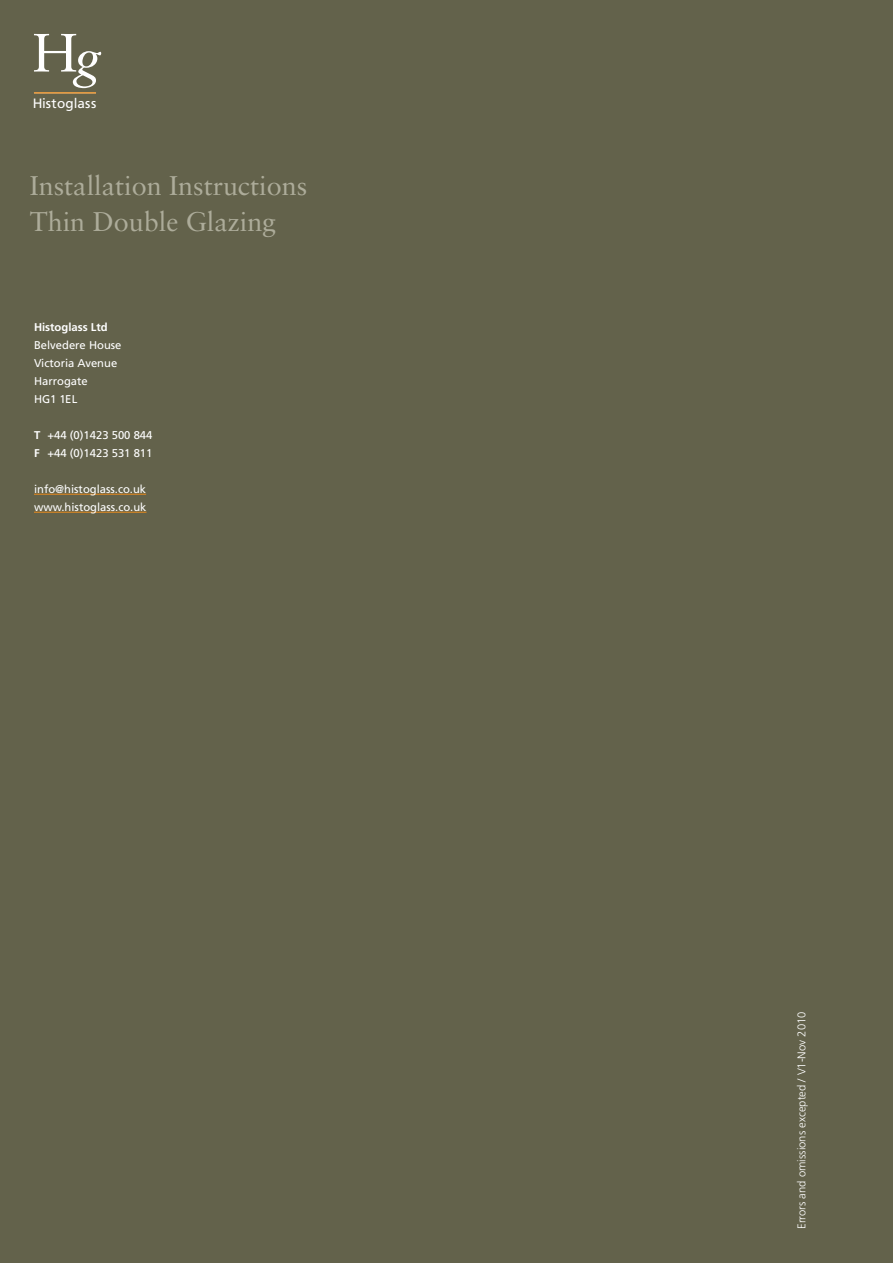
<style>
.page{position:relative;width:893px;height:1263px;background:#63624b}
.page>*{position:absolute;margin:0;border:0;box-sizing:border-box;transform-origin:0 0}
.t1{font:54px "Sabon LT Std";color:#fff}
.t2{font:27px "Sabon LT Std";color:#adac9a}
.t3{font:13.5px "Frutiger";letter-spacing:.02em;color:#fff}
.t4{font:11.25px "Frutiger";color:#fff}
.t5{font:300 11.25px "Frutiger LT Std";color:#fff}
.t6{font:700 11.25px "Frutiger";color:#fff}
.s1{font-style:italic}
.s2{font-weight:700}
.s3{font-style:inherit}
</style>
<div class="page">
<hr style="left:34px;top:494px;width:112px;height:1px;background:#eb8b1c">
<hr style="left:34px;top:512px;width:113px;height:1px;background:#eb8b1c">
<hr style="left:34px;top:92px;width:62px;height:1px;background:#eb8c1b">
<p class="t1" style="left:33px;top:21px;width:70px">H<span class="s1">g</span></p>
<p class="t3" style="left:33px;top:95px;width:65px">Histoglass</p>
<p class="t2" style="left:30px;top:170px;width:279px">Installation Instructions</p>
<p class="t2" style="left:30px;top:206px;width:248px">Thin Double Glazing</p>
<p class="t6" style="left:34px;top:320px;width:75px">Histoglass Ltd</p>
<p class="t4" style="left:34px;top:338px;width:89px">Belvedere House</p>
<p class="t4" style="left:34px;top:356px;width:85px">Victoria Avenue</p>
<p class="t4" style="left:34px;top:374px;width:55px">Harrogate</p>
<p class="t4" style="left:34px;top:392px;width:45px">HG1 1EL</p>
<p class="t4" style="left:34px;top:428px;width:120px"><span class="s2">T</span> <span class="s3">+44 (0)</span>1423 500 844</p>
<p class="t4" style="left:34px;top:446px;width:120px"><span class="s2">F</span> +44 (0)1423 531 811</p>
<p class="t4" style="left:34px;top:482px;width:114px">info@histoglass.co.uk</p>
<p class="t4" style="left:34px;top:500px;width:114px">www.histoglass.co.uk</p>
<p class="t5" style="left:795px;top:1229px;width:219px;rotate:-90deg">Errors and omissions excepted / V1-Nov 2010</p>
</div>
